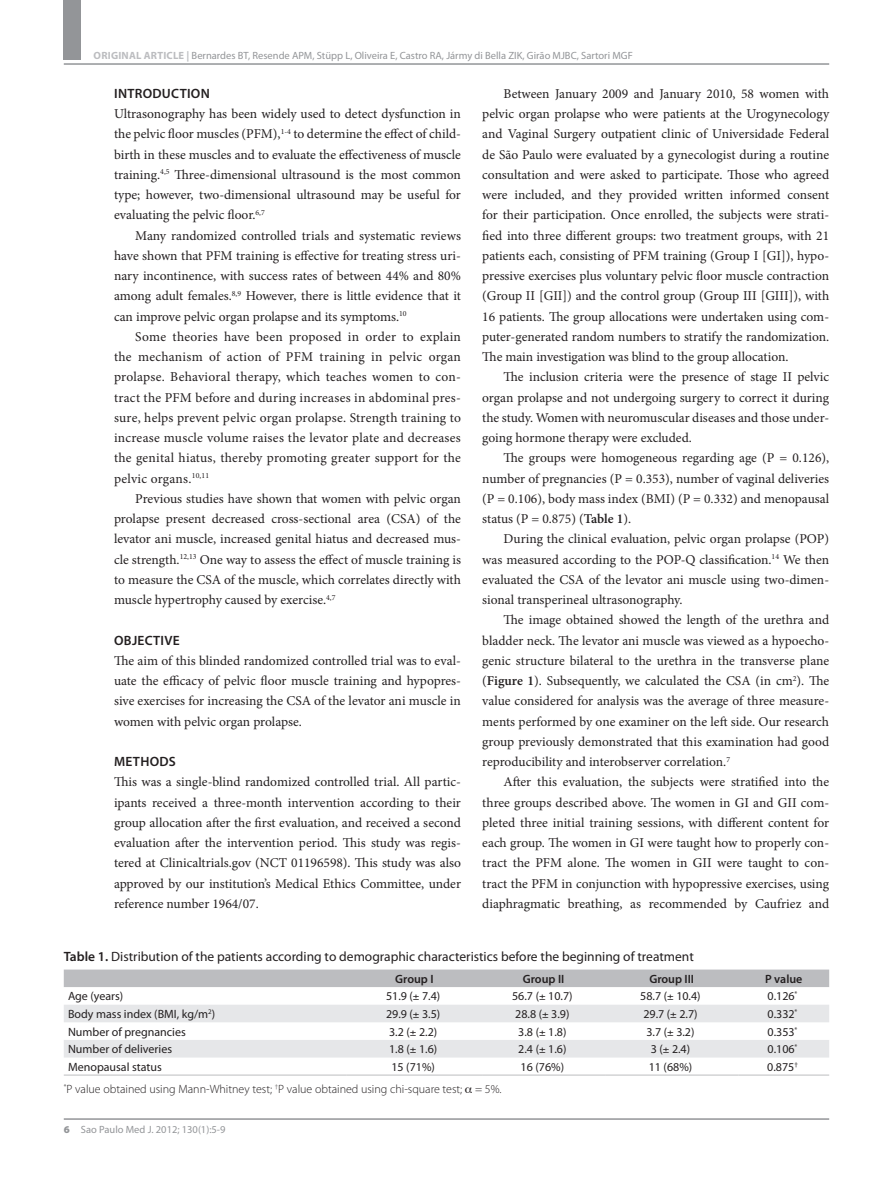
<style>
.page{position:relative;width:893px;height:1178px;background:#fff}
.page>*{position:absolute;margin:0;border:0;box-sizing:border-box;transform-origin:0 0}
._13_texto{font:13.5px/20.2px "Minion Pro";color:#231f20;text-align:justify}
._12_primeiro_parágra{font:13.5px/20.2px "Minion Pro";color:#231f20;text-align:justify}
._17_table_figure_tit{font:13.5px "Myriad Pro";color:#231f20}
._14_sub1{font:600 13.5px "Myriad Pro";letter-spacing:.02em;color:#231f20}
._19_tabela_texto{font:12px "Myriad Pro";color:#231f20}
._20_figura_tabela_le{font:300 12px "Myriad Pro";color:#231f20}
._18_tabela_primeira{font:600 12px "Myriad Pro";color:#231f20}
._24_cabeçalho_autor{font:10.5px "Myriad Pro";color:#939598}
.s1{font-weight:700;color:#bcbdc0}
.s2{font-weight:600}
.s3{font-weight:900}
</style>
<div class="page">
<div style="left:64px;top:0;width:17px;height:59px;background:#939598"></div>
<hr style="left:64px;top:63px;width:765px;height:2px;background:#939598">
<hr style="left:64px;top:1118px;width:765px;height:2px;background:#939598">
<div style="left:64px;top:969px;width:765px;height:18px;background:#bcbdc0"></div>
<hr style="left:64px;top:1075px;width:283px;height:1px;background:#bcbdc0">
<hr style="left:347px;top:1075px;width:135px;height:1px;background:#bcbdc0">
<hr style="left:482px;top:1075px;width:123px;height:1px;background:#bcbdc0">
<hr style="left:605px;top:1075px;width:133px;height:1px;background:#bcbdc0">
<hr style="left:738px;top:1075px;width:91px;height:1px;background:#bcbdc0">
<svg style="left:64px;top:1005px;width:765px;height:52px"></svg>
<p class="_24_cabeçalho_autor" style="left:94px;top:49px;width:541px"><span class="s1">ORIGINAL ARTICLE |</span> Bernardes BT, Resende APM, Stüpp L, Oliveira E, Castro RA, Jármy di Bella ZIK, Girão MJBC, Sartori MGF</p>
<p class="_13_texto" style="left:482px;top:83px;width:348px;text-indent:21px">Between January 2009 and January 2010, 58 women with pelvic organ prolapse who were patients at the Urogynecology and Vaginal Surgery outpatient clinic of Universidade Federal de São Paulo were evaluated by a gynecologist during a routine consultation and were asked to participate. Those who agreed were included, and they provided written informed consent for their participation. Once enrolled, the subjects were strati&shy;fied into three different groups: two treatment groups, with 21 patients each, consisting of PFM training (Group I [GI]), hypo&shy;pressive exercises plus voluntary pelvic floor muscle contraction (Group II [GII]) and the control group (Group III [GIII]), with 16 patients. The group allocations were undertaken using com&shy;puter-generated random numbers to stratify the randomization.<br>The main investigation was blind to the group allocation.</p>
<p class="_13_texto" style="left:482px;top:367px;width:348px;text-indent:21px">The inclusion criteria were the presence of stage II pelvic organ prolapse and not undergoing surgery to correct it during the study. Women with neuromuscular diseases and those under&shy;going hormone therapy were excluded.</p>
<p class="_13_texto" style="left:482px;top:448px;width:348px;text-indent:21px">The groups were homogeneous regarding age (P = 0.126), number of pregnancies (P = 0.353), number of vaginal deliveries (P = 0.106), body mass index (BMI) (P = 0.332) and menopausal status (P = 0.875) (<span class="s2">Table 1</span>).</p>
<p class="_13_texto" style="left:482px;top:529px;width:348px;text-indent:21px">During the clinical evaluation, pelvic organ prolapse (POP) was measured according to the POP-Q classification.<sup>14</sup> We then evaluated the CSA of the levator ani muscle using two-dimen&shy;sional transperineal ultrasonography.</p>
<p class="_13_texto" style="left:482px;top:610px;width:348px;text-indent:21px">The image obtained showed the length of the urethra and bladder neck. The levator ani muscle was viewed as a hypoecho&shy;genic structure bilateral to the urethra in the transverse plane (<span class="s2">Figure 1</span>). Subsequently, we calculated the CSA (in cm<sup>2</sup>). The value considered for analysis was the average of three measure&shy;ments performed by one examiner on the left side. Our research group previously demonstrated that this examination had good reproducibility and interobserver correlation.<sup>7</sup></p>
<p class="_13_texto" style="left:482px;top:772px;width:348px;text-indent:21px">After this evaluation, the subjects were stratified into the three groups described above. The women in GI and GII com&shy;pleted three initial training sessions, with different content for each group. The women in GI were taught how to properly con&shy;tract the PFM alone. The women in GII were taught to con&shy;tract the PFM in conjunction with hypopressive exercises, using diaphragmatic breathing, as recommended by Caufriez and</p>
<p class="_17_table_figure_tit" style="left:64px;top:948px;width:632px"><span class="s2">Table 1.</span> Distribution of the patients according to demographic characteristics before the beginning of treatment</p>
<p class="_18_tabela_primeira" style="left:395px;top:971px;width:40px">Group I</p>
<p class="_18_tabela_primeira" style="left:523px;top:971px;width:43px">Group II</p>
<p class="_18_tabela_primeira" style="left:649px;top:971px;width:46px">Group III</p>
<p class="_18_tabela_primeira" style="left:765px;top:971px;width:39px">P value</p>
<p class="_19_tabela_texto" style="left:68px;top:989px;width:57px">Age (years)</p>
<p class="_19_tabela_texto" style="left:386px;top:989px;width:56px">51.9 ( 7.4)</p>
<p class="_19_tabela_texto" style="left:512px;top:989px;width:62px">56.7 ( 10.7)</p>
<p class="_19_tabela_texto" style="left:640px;top:989px;width:62px">58.7 ( 10.4)</p>
<p class="_19_tabela_texto" style="left:767px;top:989px;width:31px">0.126<sup>*</sup></p>
<p class="_19_tabela_texto" style="left:68px;top:1006px;width:149px">Body mass index (BMI, kg/m<sup>2</sup>)</p>
<p class="_19_tabela_texto" style="left:386px;top:1006px;width:56px">29.9 ( 3.5)</p>
<p class="_19_tabela_texto" style="left:515px;top:1006px;width:56px">28.8 ( 3.9)</p>
<p class="_19_tabela_texto" style="left:643px;top:1006px;width:56px">29.7 ( 2.7)</p>
<p class="_19_tabela_texto" style="left:767px;top:1006px;width:31px">0.332<sup>*</sup></p>
<p class="_19_tabela_texto" style="left:68px;top:1024px;width:119px">Number of pregnancies</p>
<p class="_19_tabela_texto" style="left:389px;top:1024px;width:50px">3.2 ( 2.2)</p>
<p class="_19_tabela_texto" style="left:518px;top:1024px;width:50px">3.8 ( 1.8)</p>
<p class="_19_tabela_texto" style="left:646px;top:1024px;width:50px">3.7 ( 3.2)</p>
<p class="_19_tabela_texto" style="left:767px;top:1024px;width:31px">0.353<sup>*</sup></p>
<p class="_19_tabela_texto" style="left:68px;top:1042px;width:106px">Number of deliveries</p>
<p class="_19_tabela_texto" style="left:389px;top:1042px;width:50px">1.8 ( 1.6)</p>
<p class="_19_tabela_texto" style="left:518px;top:1042px;width:50px">2.4 ( 1.6)</p>
<p class="_19_tabela_texto" style="left:651px;top:1042px;width:41px">3 ( 2.4)</p>
<p class="_19_tabela_texto" style="left:767px;top:1042px;width:31px">0.106<sup>*</sup></p>
<p class="_19_tabela_texto" style="left:68px;top:1059px;width:95px">Menopausal status</p>
<p class="_19_tabela_texto" style="left:391px;top:1059px;width:45px">15 (71%)</p>
<p class="_19_tabela_texto" style="left:521px;top:1059px;width:45px">16 (76%)</p>
<p class="_19_tabela_texto" style="left:649px;top:1059px;width:45px">11 (68%)</p>
<p class="_19_tabela_texto" style="left:767px;top:1059px;width:32px">0.875<sup>†</sup></p>
<p class="_20_figura_tabela_le" style="left:64px;top:1082px;width:439px"><sup>*</sup>P value obtained using Mann-Whitney test; <sup>†</sup>P value obtained using chi-square test; = 5%.</p>
<p class="_14_sub1" style="left:114px;top:85px;width:97px">INTRODUCTION</p>
<p class="_12_primeiro_parágra" style="left:114px;top:104px;width:348px">Ultrasonography has been widely used to detect dysfunction in the pelvic floor muscles (PFM),<sup>1-4</sup> to determine the effect of child&shy;birth in these muscles and to evaluate the effectiveness of muscle training.<sup>4,5</sup> Three-dimensional ultrasound is the most common type; however, two-dimensional ultrasound may be useful for evaluating the pelvic floor.<sup>6,7</sup></p>
<p class="_13_texto" style="left:114px;top:225px;width:348px;text-indent:21px">Many randomized controlled trials and systematic reviews have shown that PFM training is effective for treating stress uri&shy;nary incontinence, with success rates of between 44% and 80% among adult females.<sup>8,9</sup> However, there is little evidence that it can improve pelvic organ prolapse and its symptoms.<sup>10</sup></p>
<p class="_13_texto" style="left:114px;top:326px;width:348px;text-indent:21px">Some theories have been proposed in order to explain the mechanism of action of PFM training in pelvic organ prolapse. Behavioral therapy, which teaches women to con&shy;tract the PFM before and during increases in abdominal pres&shy;sure, helps prevent pelvic organ prolapse. Strength training to increase muscle volume raises the levator plate and decreases the genital hiatus, thereby promoting greater support for the pelvic organs.<sup>10,11</sup></p>
<p class="_13_texto" style="left:114px;top:488px;width:348px;text-indent:21px">Previous studies have shown that women with pelvic organ prolapse present decreased cross-sectional area (CSA) of the levator ani muscle, increased genital hiatus and decreased mus&shy;cle strength.<sup>12,13</sup> One way to assess the effect of muscle training is to measure the CSA of the muscle, which correlates directly with muscle hypertrophy caused by exercise.<sup>4,7</sup></p>
<p class="_14_sub1" style="left:114px;top:631px;width:67px">OBJECTIVE</p>
<p class="_12_primeiro_parágra" style="left:114px;top:650px;width:348px">The aim of this blinded randomized controlled trial was to eval&shy;uate the efficacy of pelvic floor muscle training and hypopres&shy;sive exercises for increasing the CSA of the levator ani muscle in women with pelvic organ prolapse.</p>
<p class="_14_sub1" style="left:114px;top:753px;width:63px">METHODS</p>
<p class="_12_primeiro_parágra" style="left:114px;top:772px;width:348px">This was a single-blind randomized controlled trial. All partic&shy;ipants received a three-month intervention according to their group allocation after the first evaluation, and received a second evaluation after the intervention period. This study was regis&shy;tered at Clinicaltrials.gov (NCT 01196598). This study was also approved by our institution’s Medical Ethics Committee, under reference number 1964/07.</p>
<p class="_24_cabeçalho_autor" style="left:64px;top:1123px;width:163px"><span class="s3">6</span> Sao Paulo Med J. 2012; 130(1):5-9</p>
</div>
